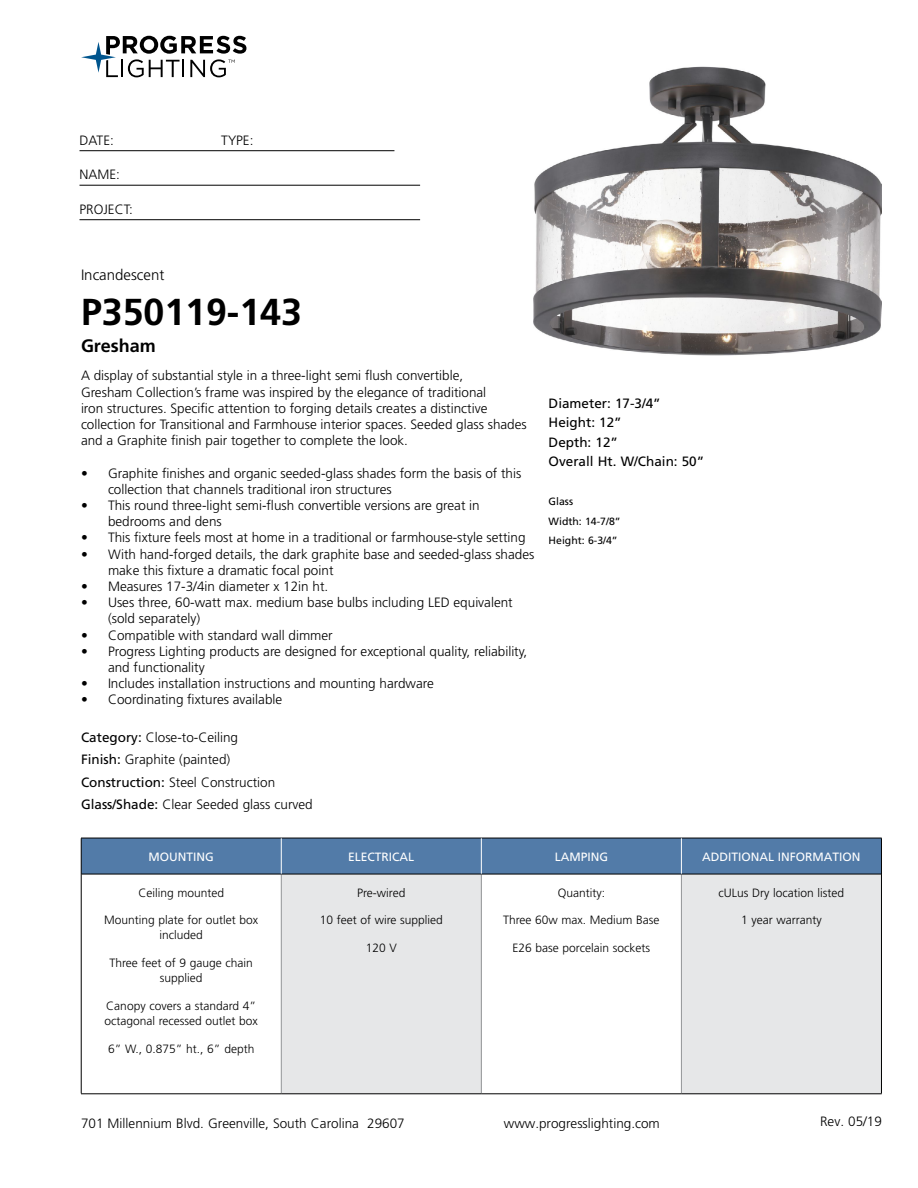
<style>
.page{position:relative;width:918px;height:1188px;background:#fff}
.page>*{position:absolute;margin:0;border:0;box-sizing:border-box;transform-origin:0 0}
.t1{font:700 37.5px "Frutiger LT Std";color:#000}
.t2{font:700 18px "Frutiger LT Std";color:#000}
.t3{font:300 15px "Frutiger LT Std";color:#000}
.t4{font:300 13.5px/16.2px "Frutiger LT Std";color:#000}
.t5{font:13.5px/19.5px "Frutiger LT Std";color:#000}
.t6{font:300 12px/15px "Frutiger LT Std";color:#000;text-align:center}
.t7{font:12px "Frutiger LT Std";color:#fff}
.t8{font:10.5px/19.5px "Frutiger LT Std";color:#000}
.s1{font-weight:400}
</style>
<div class="page">
<svg style="left:81px;top:36px;width:165px;height:41px"></svg>
<hr style="left:80px;top:150px;width:314px;height:1px;background:#000">
<hr style="left:80px;top:185px;width:340px;height:1px;background:#000">
<hr style="left:80px;top:219px;width:340px;height:1px;background:#000">
<div style="left:82px;top:839px;width:799px;height:35px;background:#527ba8"></div>
<div style="left:281px;top:874px;width:200px;height:220px;background:#e6e7e8"></div>
<div style="left:681px;top:874px;width:200px;height:220px;background:#e6e7e8"></div>
<hr style="left:281px;top:874px;width:1px;height:219px;background:#939598">
<hr style="left:481px;top:874px;width:1px;height:219px;background:#939598">
<hr style="left:681px;top:874px;width:1px;height:219px;background:#939598">
<hr style="left:81px;top:874px;width:200px;height:1px;background:#000">
<hr style="left:281px;top:874px;width:200px;height:1px;background:#000">
<hr style="left:481px;top:874px;width:200px;height:1px;background:#000">
<hr style="left:681px;top:874px;width:200px;height:1px;background:#000">
<hr style="left:81px;top:1093px;width:200px;height:1px;background:#000">
<hr style="left:281px;top:1093px;width:200px;height:1px;background:#000">
<hr style="left:481px;top:1093px;width:200px;height:1px;background:#000">
<hr style="left:681px;top:1093px;width:201px;height:1px;background:#000">
<hr style="left:81px;top:838px;width:200px;height:1px;background:#000">
<hr style="left:81px;top:838px;width:1px;height:36px;background:#000">
<hr style="left:281px;top:838px;width:200px;height:1px;background:#000">
<hr style="left:481px;top:838px;width:200px;height:1px;background:#000">
<hr style="left:681px;top:838px;width:201px;height:1px;background:#000">
<hr style="left:881px;top:838px;width:1px;height:36px;background:#000">
<hr style="left:81px;top:874px;width:1px;height:219px;background:#000">
<hr style="left:881px;top:874px;width:1px;height:219px;background:#000">
<hr style="left:281px;top:838px;width:1px;height:36px;background:#fff">
<hr style="left:681px;top:838px;width:1px;height:36px;background:#fff">
<hr style="left:481px;top:838px;width:1px;height:36px;background:#fff">
<img style="left:533px;top:66px;width:349px;height:290px">
<p class="t4" style="left:80px;top:132px;width:36px">DATE:</p>
<p class="t4" style="left:221px;top:132px;width:34px">TYPE:</p>
<p class="t4" style="left:80px;top:167px;width:42px">NAME:</p>
<p class="t4" style="left:80px;top:201px;width:55px">PROJECT:</p>
<p class="t3" style="left:81px;top:266px;width:85px">Incandescent</p>
<h1 class="t1" style="left:81px;top:290px;width:222px">P350119-143</h1>
<h2 class="t2" style="left:81px;top:335px;width:76px">Gresham</h2>
<p class="t4" style="left:81px;top:368px;width:447px">A display of substantial style in a three-light semi flush convertible,<br>Gresham Collection’s frame was inspired by the elegance of traditional<br>iron structures. Specific attention to forging details creates a distinctive collection for Transitional and Farmhouse interior spaces. Seeded glass shades and a Graphite finish pair together to complete the look.</p>
<p class="t4" style="left:108px;top:465px;width:415px;text-indent:-27px">• Graphite finishes and organic seeded-glass shades form the basis of this collection that channels traditional iron structures</p>
<p class="t4" style="left:108px;top:497px;width:373px;text-indent:-27px">• This round three-light semi-flush convertible versions are great in bedrooms and dens</p>
<p class="t4" style="left:81px;top:530px;width:446px">• This fixture feels most at home in a traditional or farmhouse-style setting</p>
<p class="t4" style="left:108px;top:546px;width:428px;text-indent:-27px">• With hand-forged details, the dark graphite base and seeded-glass shades make this fixture a dramatic focal point</p>
<p class="t4" style="left:81px;top:578px;width:249px">• Measures 17-3/4in diameter x 12in ht.</p>
<p class="t4" style="left:108px;top:595px;width:406px;text-indent:-27px">• Uses three, 60-watt max. medium base bulbs including LED equivalent (sold separately)</p>
<p class="t4" style="left:81px;top:627px;width:253px">• Compatible with standard wall dimmer</p>
<p class="t4" style="left:108px;top:643px;width:421px;text-indent:-27px">• Progress Lighting products are designed for exceptional quality, reliability, and functionality</p>
<p class="t4" style="left:81px;top:676px;width:354px">• Includes installation instructions and mounting hardware</p>
<p class="t4" style="left:81px;top:692px;width:203px">• Coordinating fixtures available</p>
<p class="t4" style="left:81px;top:726px;width:233px;line-height:22.5px"><span class="s1">Category:</span> Close-to-Ceiling<br><span class="s1">Finish:</span> Graphite (painted)<br><span class="s1">Construction:</span> Steel Construction <span class="s1">Glass/Shade:</span> Clear Seeded glass curved</p>
<p class="t7" style="left:149px;top:849px;width:67px">MOUNTING</p>
<p class="t7" style="left:348px;top:849px;width:68px">ELECTRICAL</p>
<p class="t7" style="left:555px;top:849px;width:55px">LAMPING</p>
<p class="t7" style="left:702px;top:849px;width:160px">ADDITIONAL INFORMATION</p>
<p class="t6" style="left:138px;top:885px;width:87px">Ceiling mounted</p>
<p class="t6" style="left:104px;top:913px;width:156px">Mounting plate for outlet box included</p>
<p class="t6" style="left:109px;top:956px;width:145px">Three feet of 9 gauge chain supplied</p>
<p class="t6" style="left:105px;top:998px;width:155px;text-align:left">Canopy covers a standard 4” octagonal recessed outlet box</p>
<p class="t6" style="left:108px;top:1041px;width:148px">6” W., 0.875” ht., 6” depth</p>
<p class="t5" style="left:549px;top:393px;width:157px">Diameter: 17-3/4”<br>Height: 12”<br>Depth: 12”<br>Overall Ht. W/Chain: 50”</p>
<p class="t8" style="left:549px;top:492px;width:74px">Glass<br>Width: 14-7/8”<br>Height: 6-3/4”</p>
<p class="t6" style="left:357px;top:885px;width:50px">Pre-wired</p>
<p class="t6" style="left:320px;top:913px;width:125px">10 feet of wire supplied</p>
<p class="t6" style="left:366px;top:941px;width:33px">120 V</p>
<p class="t6" style="left:719px;top:885px;width:127px">cULus Dry location listed</p>
<p class="t6" style="left:741px;top:913px;width:82px">1 year warranty</p>
<p class="t6" style="left:558px;top:885px;width:49px">Quantity:</p>
<p class="t6" style="left:503px;top:913px;width:158px">Three 60w max. Medium Base</p>
<p class="t6" style="left:513px;top:941px;width:139px">E26 base porcelain sockets</p>
<p class="t4" style="left:81px;top:1115px;width:325px">701 Millennium Blvd. Greenville, South Carolina 29607</p>
<p class="t4" style="left:504px;top:1115px;width:158px">www.progresslighting.com</p>
<p class="t4" style="left:820px;top:1114px;width:63px">Rev. 05/19</p>
</div>
